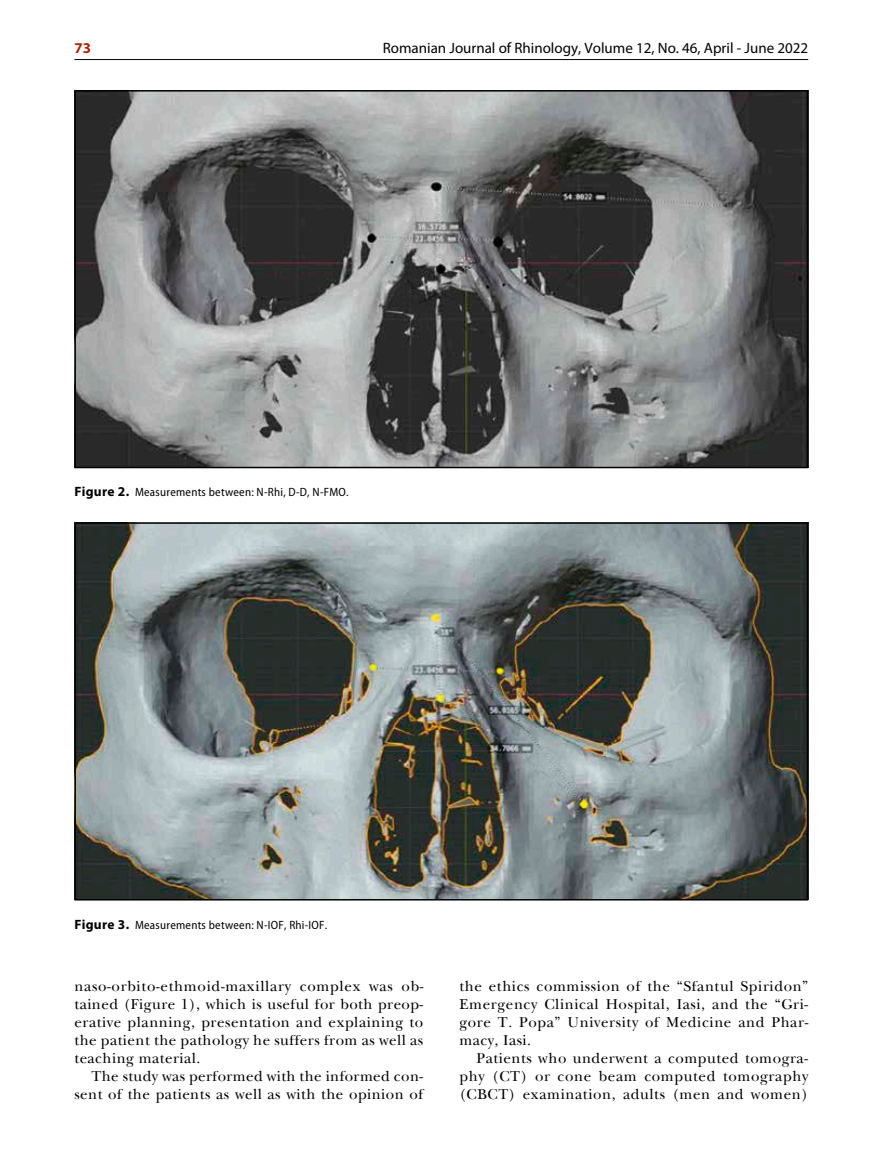
<style>
.page{position:relative;width:872px;height:1170px;background:#fff}
.page>*{position:absolute;margin:0;border:0;box-sizing:border-box;transform-origin:0 0}
.t1{font:15px/18px "Baskerville Std RO";letter-spacing:.03em;color:#000;text-align:justify}
.t2{font:15px "Myriad Pro";color:#000}
.t3{font:700 15px "Myriad Pro";color:#ab270d}
.t4{font:semi-condensed 12px "Myriad Pro";letter-spacing:.02em;color:#000}
.s1{font-weight:700;font-stretch:normal;font-size:13.5px}
</style>
<div class="page">
<hr style="left:74px;top:59px;width:734px;height:1px;background:#000">
<img style="left:77px;top:93px;width:728px;height:372px">
<div style="left:74px;top:90px;width:734px;height:378px;border:2px solid #000"></div>
<img style="left:77px;top:525px;width:728px;height:372px">
<div style="left:74px;top:522px;width:734px;height:378px;border:2px solid #000"></div>
<p class="t3" style="left:74px;top:38px;width:18px">73</p>
<p class="t2" style="left:383px;top:39px;width:427px">Romanian Journal of Rhinology, Volume 12, No. 46, April - June 2022</p>
<p class="t4" style="left:74px;top:486px;width:276px"><span class="s1">Figure 2.</span> Measurements between: N-Rhi, D-D, N-FMO.</p>
<p class="t4" style="left:74px;top:918px;width:254px"><span class="s1">Figure 3.</span> Measurements between: N-IOF, Rhi-IOF.</p>
<p class="t1" style="left:74px;top:976px;width:350px">naso-orbito-ethmoid-maxillary complex was ob&shy;tained (Figure 1), which is useful for both preop&shy;erative planning, presentation and explaining to the patient the pathology he suffers from as well as teaching material.</p>
<p class="t1" style="left:74px;top:1066px;width:350px;text-align:right">The study was performed with the informed con&shy;sent of the patients as well as with the opinion of</p>
<p class="t1" style="left:459px;top:976px;width:350px">the ethics commission of the “Sfantul Spiridon” Emergency Clinical Hospital, Iasi, and the “Gri&shy;gore T. Popa” University of Medicine and Phar&shy;macy, Iasi.</p>
<p class="t1" style="left:459px;top:1048px;width:350px;text-indent:17px">Patients who underwent a computed tomogra&shy;phy (CT) or cone beam computed tomography (CBCT) examination, adults (men and women)</p>
</div>
